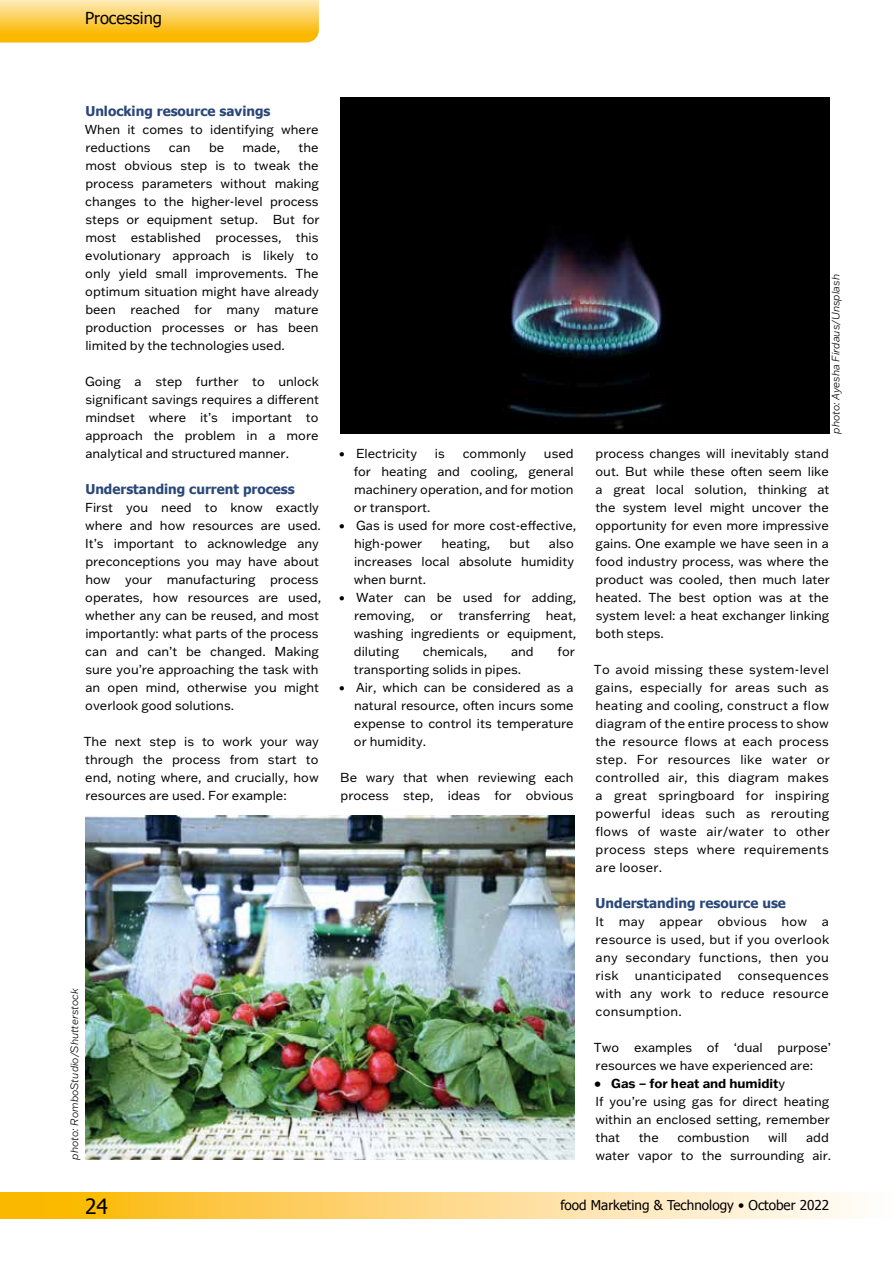
<style>
.page{position:relative;width:893px;height:1263px;background:#fff}
.page>*{position:absolute;margin:0;border:0;box-sizing:border-box;transform-origin:0 0}
.t1{font:21px "Tahoma";color:#000}
.t2{font:16.5px "Tahoma";color:#000}
.t3{font:700 13.5px "Tahoma";color:#294778}
.t4{font:13.5px "Tahoma";color:#000}
.t5{font:12.75px/18px "Franklin Gothic ATF";color:#000;text-align:justify}
.t6{font:12.75px "Franklin Gothic ATF";letter-spacing:.02em;color:#000}
.t7{font:italic 300 10.5px "Franklin Gothic ATF";color:#000}
.s1{font-weight:700}
</style>
<div class="page">
<svg style="left:0;top:1193px;width:854px;height:26px;background:#fdd77e"></svg>
<svg style="left:0;top:0;width:319px;height:43px;background:#fbcd4d"></svg>
<img style="left:340px;top:98px;width:489px;height:336px">
<img style="left:85px;top:816px;width:489px;height:344px">
<p class="t2" style="left:85px;top:7px;width:79px">Processing</p>
<p class="t3" style="left:85px;top:101px;width:187px">Unlocking resource savings</p>
<p class="t5" style="left:85px;top:120px;width:235px">When it comes to identifying where reductions</p>
<p class="t5" style="left:85px;top:138px;width:236px;text-indent:213px">the most obvious step is to tweak the process parameters without making changes to the higher-level process steps or equipment setup. But for most established processes, this evolutionary approach is likely to only yield small improvements. The optimum situation might have already been reached for many mature production processes or has been limited by the technologies used.</p>
<p class="t5" style="left:85px;top:372px;width:236px">Going a step further to unlock significant savings requires a different mindset where it’s important to approach the problem in a more analytical and structured manner.</p>
<p class="t3" style="left:85px;top:479px;width:211px">Understanding current process</p>
<p class="t5" style="left:85px;top:498px;width:238px;text-align:left">First you need to know exactly where and how resources are used.<br>It’s important to acknowledge any preconceptions you may have about how your manufacturing process operates, how resources are used, whether any can be reused, and most importantly: what parts of the process can and can’t be changed. Making sure you’re approaching the task with an open mind, otherwise you might overlook good solutions.</p>
<p class="t5" style="left:84px;top:732px;width:237px">The next step is to work your way through the process from start to end, noting where, and crucially, how resources are used. For example:</p>
<p class="t5" style="left:169px;top:138px;width:23px">can</p>
<p class="t5" style="left:209px;top:138px;width:17px">be</p>
<p class="t5" style="left:243px;top:138px;width:39px">made,</p>
<p class="t7" style="left:67px;top:1160px;width:173px;rotate:-90deg">photo: RomboStudio/Shutterstock</p>
<p class="t5" style="left:339px;top:444px;width:80px">• Electricity</p>
<p class="t5" style="left:435px;top:444px;width:11px">is</p>
<p class="t5" style="left:463px;top:444px;width:65px">commonly</p>
<p class="t5" style="left:354px;top:444px;width:221px;text-indent:190px">used for heating and cooling, general machinery operation, and for motion or transport.</p>
<p class="t5" style="left:354px;top:516px;width:224px;text-indent:-15px">• Gas is used for more cost-effective, high-power</p>
<p class="t5" style="left:354px;top:534px;width:222px;text-indent:195px">also increases local absolute humidity when burnt.</p>
<p class="t5" style="left:354px;top:588px;width:224px;text-indent:-15px">• Water can be used for adding, removing, or transferring heat, washing ingredients or equipment, diluting</p>
<p class="t5" style="left:441px;top:534px;width:51px">heating,</p>
<p class="t5" style="left:509px;top:534px;width:22px">but</p>
<p class="t5" style="left:423px;top:642px;width:66px">chemicals,</p>
<p class="t5" style="left:511px;top:642px;width:24px">and</p>
<p class="t5" style="left:557px;top:642px;width:19px">for</p>
<p class="t5" style="left:354px;top:660px;width:169px">transporting solids in pipes.</p>
<p class="t5" style="left:354px;top:678px;width:221px;text-indent:-15px">• Air, which can be considered as a natural resource, often incurs some expense to control its temperature or humidity.</p>
<p class="t5" style="left:340px;top:768px;width:235px">Be wary that when reviewing each process step, ideas for obvious</p>
<p class="t7" style="left:829px;top:434px;width:161px;rotate:-90deg">photo: Ayesha Firdaus/Unsplash</p>
<p class="t5" style="left:595px;top:444px;width:236px">process changes will inevitably stand out. But while these often seem like a great local solution, thinking at the system level might uncover the opportunity for even more impressive gains. One example we have seen in a food industry process, was where the product was cooled, then much later heated. The best option was at the system level: a heat exchanger linking both steps.</p>
<p class="t5" style="left:594px;top:660px;width:237px">To avoid missing these system-level gains, especially for areas such as heating and cooling, construct a flow diagram of the entire process to show the resource flows at each process step. For resources like water or controlled air, this diagram makes a great springboard for inspiring powerful ideas such as rerouting flows of waste air/water to other process steps where requirements are looser.</p>
<p class="t3" style="left:596px;top:893px;width:192px">Understanding resource use</p>
<p class="t5" style="left:595px;top:912px;width:235px">It may appear obvious how a resource is used, but if you overlook any secondary functions, then you risk</p>
<p class="t6" style="left:635px;top:967px;width:88px">unanticipated</p>
<p class="t5" style="left:595px;top:966px;width:235px;text-indent:142px">consequences with any work to reduce resource consumption.</p>
<p class="t5" style="left:594px;top:1038px;width:239px">Two examples of ‘dual purpose’ resources we have experienced are:</p>
<p class="t5" style="left:594px;top:1074px;width:237px;text-align:left"><span class="s1">• Gas – for heat and humidit</span>y<br>If you’re using gas for direct heating within an enclosed setting, remember that</p>
<p class="t5" style="left:595px;top:1128px;width:237px;text-align:right">add<br>water vapor to the surrounding air.</p>
<p class="t5" style="left:639px;top:1128px;width:22px">the</p>
<p class="t5" style="left:677px;top:1128px;width:74px">combustion</p>
<p class="t5" style="left:768px;top:1128px;width:21px">will</p>
<h1 class="t1" style="left:85px;top:1192px;width:24px">24</h1>
<p class="t4" style="left:560px;top:1196px;width:270px">food Marketing &amp; Technology • October 2022</p>
</div>
